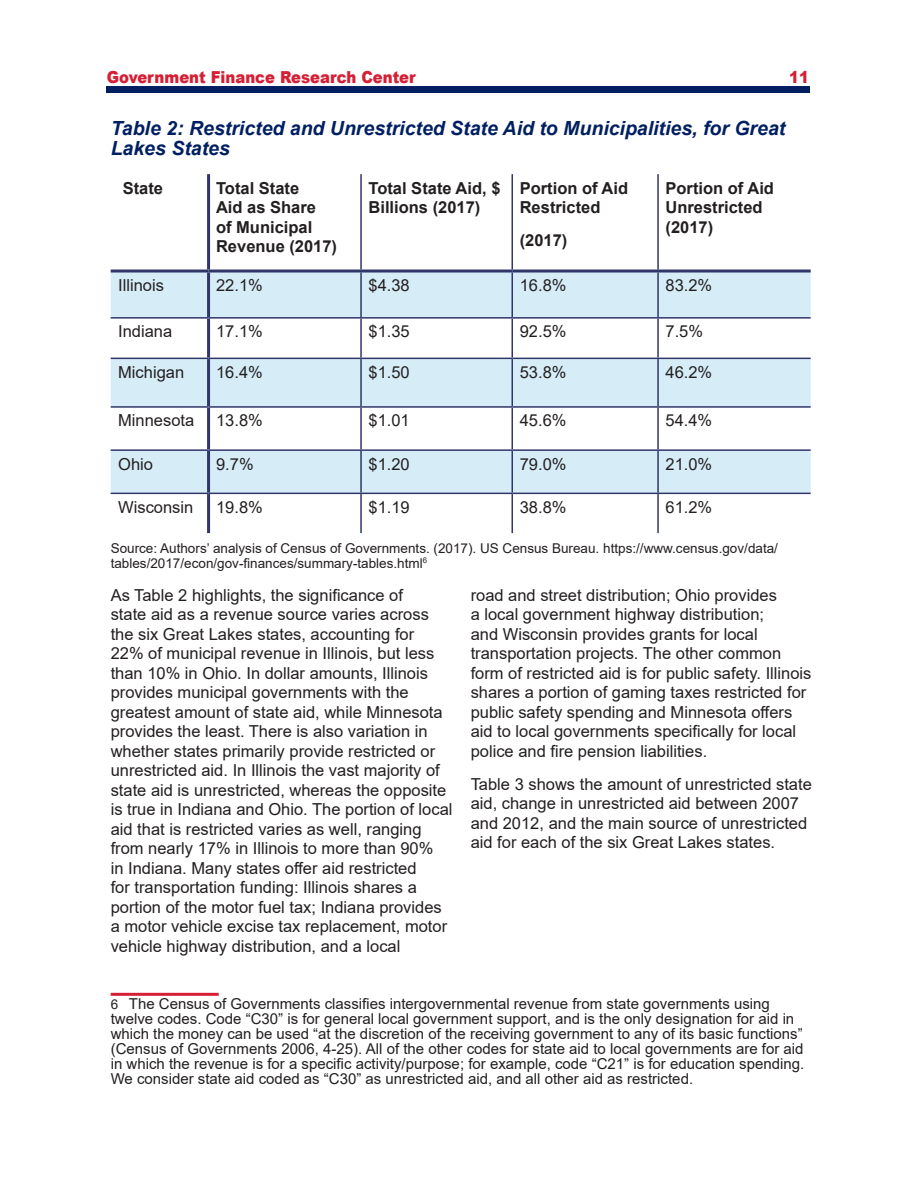
<style>
.page{position:relative;width:918px;height:1188px;background:#fff}
.page>*{position:absolute;margin:0;border:0;box-sizing:border-box;transform-origin:0 0}
.Paragraph_Style_2{font:italic 700 19.5px/19.5px "Arial";color:#001f61}
.t1{font:16.5px/19.5px "Arial";color:#231f20}
.t2{font:700 16.5px/19.5px "Arial";color:#231f20}
.t3{font:900 16.5px "Arial";color:#d61e34;scale:.9 1}
.Footnote{font:15px/15px "Arial";color:#231f20}
.Paragraph_Style_2-2{font:13.5px/15px "Arial";color:#231f20}
.s1{font-size:13.5px}
</style>
<div class="page">
<div style="left:107px;top:86px;width:703px;height:7px;background:#001f61"></div>
<svg style="left:111px;top:273px;width:700px;height:220px;fill:#d6edf8"></svg>
<hr style="left:207px;top:174px;width:3px;height:96px;background:#303667">
<hr style="left:111px;top:270px;width:98px;height:3px;background:#303667">
<hr style="left:209px;top:270px;width:152px;height:3px;background:#303667">
<hr style="left:207px;top:273px;width:3px;height:44px;background:#303667">
<hr style="left:361px;top:270px;width:151px;height:3px;background:#303667">
<hr style="left:512px;top:270px;width:146px;height:3px;background:#303667">
<hr style="left:658px;top:270px;width:153px;height:3px;background:#303667">
<hr style="left:207px;top:319px;width:3px;height:39px;background:#303667">
<hr style="left:207px;top:359px;width:3px;height:47px;background:#303667">
<hr style="left:207px;top:408px;width:3px;height:41px;background:#303667">
<hr style="left:207px;top:451px;width:3px;height:42px;background:#303667">
<hr style="left:207px;top:494px;width:3px;height:39px;background:#303667">
<hr style="left:360px;top:174px;width:2px;height:96px;background:#303667">
<hr style="left:512px;top:174px;width:1px;height:96px;background:#303667">
<hr style="left:657px;top:174px;width:2px;height:96px;background:#303667">
<hr style="left:360px;top:273px;width:2px;height:44px;background:#303667">
<hr style="left:512px;top:273px;width:1px;height:44px;background:#303667">
<hr style="left:657px;top:273px;width:2px;height:44px;background:#303667">
<hr style="left:111px;top:317px;width:98px;height:2px;background:#303667">
<hr style="left:209px;top:317px;width:152px;height:2px;background:#303667">
<hr style="left:361px;top:317px;width:151px;height:2px;background:#303667">
<hr style="left:360px;top:319px;width:2px;height:39px;background:#303667">
<hr style="left:512px;top:317px;width:146px;height:2px;background:#303667">
<hr style="left:512px;top:319px;width:1px;height:39px;background:#303667">
<hr style="left:658px;top:317px;width:153px;height:2px;background:#303667">
<hr style="left:657px;top:319px;width:2px;height:39px;background:#303667">
<hr style="left:111px;top:358px;width:98px;height:1px;background:#303667">
<hr style="left:209px;top:358px;width:152px;height:1px;background:#303667">
<hr style="left:361px;top:358px;width:151px;height:1px;background:#303667">
<hr style="left:360px;top:359px;width:2px;height:47px;background:#303667">
<hr style="left:512px;top:358px;width:146px;height:1px;background:#303667">
<hr style="left:512px;top:359px;width:1px;height:47px;background:#303667">
<hr style="left:658px;top:358px;width:153px;height:1px;background:#303667">
<hr style="left:657px;top:359px;width:2px;height:47px;background:#303667">
<hr style="left:111px;top:406px;width:98px;height:2px;background:#303667">
<hr style="left:209px;top:406px;width:152px;height:2px;background:#303667">
<hr style="left:361px;top:406px;width:151px;height:2px;background:#303667">
<hr style="left:360px;top:408px;width:2px;height:41px;background:#303667">
<hr style="left:512px;top:406px;width:146px;height:2px;background:#303667">
<hr style="left:512px;top:408px;width:1px;height:41px;background:#303667">
<hr style="left:658px;top:406px;width:153px;height:2px;background:#303667">
<hr style="left:657px;top:408px;width:2px;height:41px;background:#303667">
<hr style="left:111px;top:449px;width:98px;height:2px;background:#303667">
<hr style="left:209px;top:449px;width:152px;height:2px;background:#303667">
<hr style="left:361px;top:449px;width:151px;height:2px;background:#303667">
<hr style="left:360px;top:451px;width:2px;height:42px;background:#303667">
<hr style="left:512px;top:449px;width:146px;height:2px;background:#303667">
<hr style="left:512px;top:451px;width:1px;height:42px;background:#303667">
<hr style="left:658px;top:449px;width:153px;height:2px;background:#303667">
<hr style="left:657px;top:451px;width:2px;height:42px;background:#303667">
<hr style="left:111px;top:493px;width:98px;height:1px;background:#303667">
<hr style="left:209px;top:493px;width:152px;height:1px;background:#303667">
<hr style="left:361px;top:493px;width:151px;height:1px;background:#303667">
<hr style="left:360px;top:494px;width:2px;height:39px;background:#303667">
<hr style="left:512px;top:493px;width:146px;height:1px;background:#303667">
<hr style="left:512px;top:494px;width:1px;height:39px;background:#303667">
<hr style="left:658px;top:493px;width:153px;height:1px;background:#303667">
<hr style="left:657px;top:494px;width:2px;height:39px;background:#303667">
<hr style="left:111px;top:993px;width:108px;height:3px;background:#d61e34">
<p class="t3" style="left:107px;top:65px;width:345px">Government Finance Research Center</p>
<p class="t3" style="left:789px;top:65px;width:24px">11</p>
<p class="Paragraph_Style_2" style="left:111px;top:119px;width:676px">Table 2: Restricted and Unrestricted State Aid to Municipalities, for Great<br>Lakes States</p>
<p class="t2" style="left:123px;top:178px;width:42px">State</p>
<p class="t2" style="left:216px;top:178px;width:123px">Total State<br>Aid as Share<br>of Municipal<br>Revenue (2017)</p>
<p class="t2" style="left:369px;top:178px;width:134px">Total State Aid, $<br>Billions (2017)</p>
<p class="t2" style="left:520px;top:178px;width:110px">Portion of Aid<br>Restricted</p>
<p class="t2" style="left:666px;top:178px;width:110px">Portion of Aid<br>Unrestricted (2017)</p>
<p class="t2" style="left:520px;top:231px;width:49px">(2017)</p>
<p class="t1" style="left:118px;top:275px;width:47px">Illinois</p>
<p class="t1" style="left:216px;top:275px;width:48px">22.1%</p>
<p class="t1" style="left:369px;top:275px;width:43px">$4.38</p>
<p class="t1" style="left:520px;top:275px;width:48px">16.8%</p>
<p class="t1" style="left:666px;top:275px;width:48px">83.2%</p>
<p class="t1" style="left:118px;top:322px;width:56px">Indiana</p>
<p class="t1" style="left:216px;top:322px;width:48px">17.1%</p>
<p class="t1" style="left:369px;top:322px;width:43px">$1.35</p>
<p class="t1" style="left:520px;top:322px;width:48px">92.5%</p>
<p class="t1" style="left:666px;top:322px;width:39px">7.5%</p>
<p class="t1" style="left:118px;top:362px;width:68px">Michigan</p>
<p class="t1" style="left:216px;top:362px;width:48px">16.4%</p>
<p class="t1" style="left:369px;top:362px;width:43px">$1.50</p>
<p class="t1" style="left:520px;top:362px;width:48px">53.8%</p>
<p class="t1" style="left:666px;top:362px;width:48px">46.2%</p>
<p class="t1" style="left:118px;top:411px;width:78px">Minnesota</p>
<p class="t1" style="left:216px;top:411px;width:48px">13.8%</p>
<p class="t1" style="left:369px;top:411px;width:43px">$1.01</p>
<p class="t1" style="left:520px;top:411px;width:48px">45.6%</p>
<p class="t1" style="left:666px;top:411px;width:48px">54.4%</p>
<p class="t1" style="left:118px;top:454px;width:36px">Ohio</p>
<p class="t1" style="left:216px;top:454px;width:39px">9.7%</p>
<p class="t1" style="left:369px;top:454px;width:43px">$1.20</p>
<p class="t1" style="left:520px;top:454px;width:48px">79.0%</p>
<p class="t1" style="left:666px;top:454px;width:48px">21.0%</p>
<p class="t1" style="left:118px;top:497px;width:77px">Wisconsin</p>
<p class="t1" style="left:216px;top:497px;width:48px">19.8%</p>
<p class="t1" style="left:369px;top:497px;width:43px">$1.19</p>
<p class="t1" style="left:520px;top:497px;width:48px">38.8%</p>
<p class="t1" style="left:666px;top:497px;width:48px">61.2%</p>
<p class="Paragraph_Style_2-2" style="left:111px;top:540px;width:669px">Source: Authors’ analysis of Census of Governments. (2017). US Census Bureau. https://www.census.gov/data/ tables/2017/econ/gov-finances/summary-tables.html<sup>6</sup></p>
<p class="t1" style="left:111px;top:585px;width:343px">As Table 2 highlights, the significance of<br>state aid as a revenue source varies across the six Great Lakes states, accounting for<br>22% of municipal revenue in Illinois, but less than 10% in Ohio. In dollar amounts, Illinois provides municipal governments with the greatest amount of state aid, while Minnesota provides the least. There is also variation in whether states primarily provide restricted or unrestricted aid. In Illinois the vast majority of state aid is unrestricted, whereas the opposite is true in Indiana and Ohio. The portion of local aid that is restricted varies as well, ranging from nearly 17% in Illinois to more than 90%<br>in Indiana. Many states offer aid restricted<br>for transportation funding: Illinois shares a portion of the motor fuel tax; Indiana provides a motor vehicle excise tax replacement, motor vehicle highway distribution, and a local</p>
<p class="t1" style="left:471px;top:585px;width:342px">road and street distribution; Ohio provides<br>a local government highway distribution;<br>and Wisconsin provides grants for local transportation projects. The other common form of restricted aid is for public safety. Illinois shares a portion of gaming taxes restricted for public safety spending and Minnesota offers aid to local governments specifically for local police and fire pension liabilities.</p>
<p class="t1" style="left:471px;top:774px;width:343px">Table 3 shows the amount of unrestricted state aid, change in unrestricted aid between 2007 and 2012, and the main source of unrestricted aid for each of the six Great Lakes states.</p>
<p class="Footnote" style="left:111px;top:996px;width:695px"><span class="s1">6</span> The Census of Governments classifies intergovernmental revenue from state governments using twelve codes. Code “C30” is for general local government support, and is the only designation for aid in which the money can be used “at the discretion of the receiving government to any of its basic functions” (Census of Governments 2006, 4-25). All of the other codes for state aid to local governments are for aid in which the revenue is for a specific activity/purpose; for example, code “C21” is for education spending.<br>We consider state aid coded as “C30” as unrestricted aid, and all other aid as restricted.</p>
</div>
